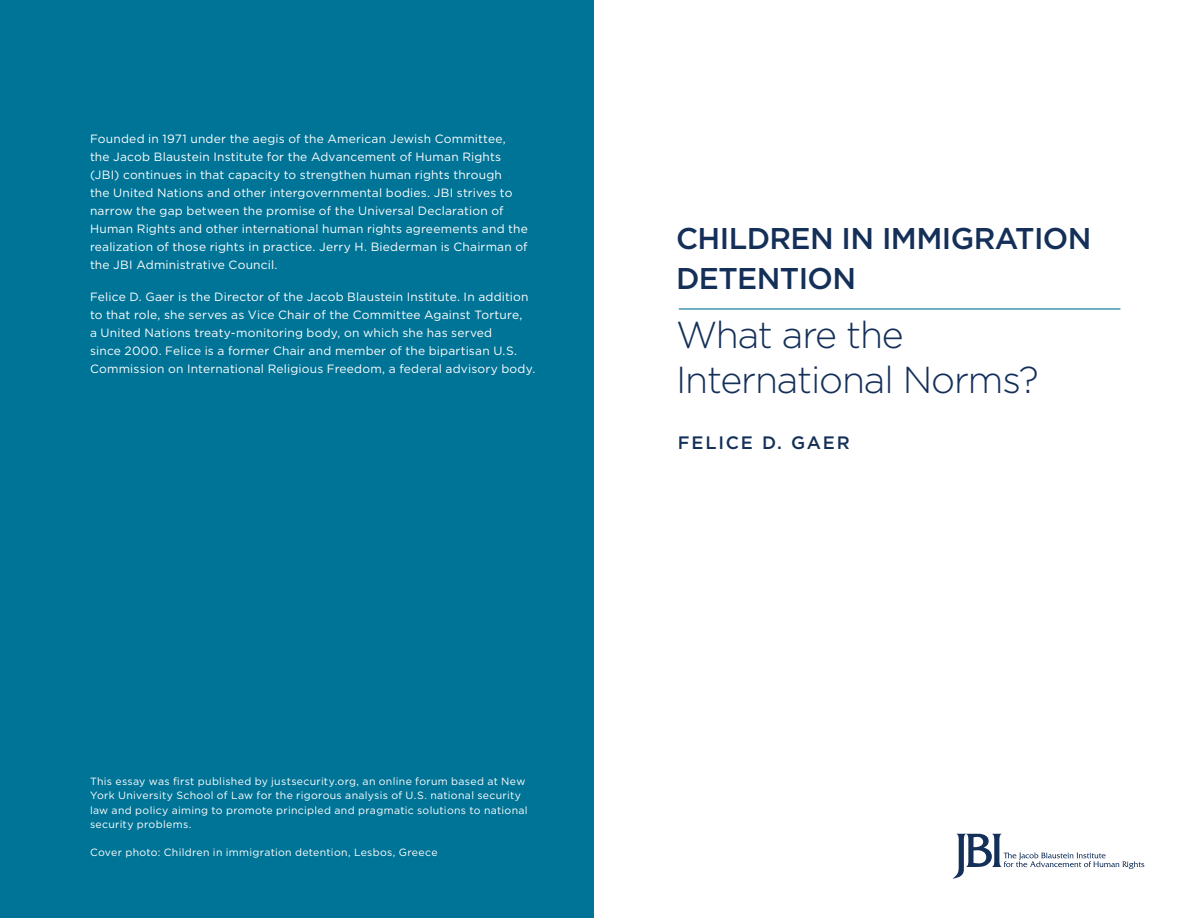
<style>
.page{position:relative;width:1188px;height:918px;background:#fff}
.page>*{position:absolute;margin:0;border:0;box-sizing:border-box;transform-origin:0 0}
.t1{font:300 37.5px/45px "Gotham";letter-spacing:-.03em;color:#143059}
.t2{font:500 30px/40.5px "Gotham";letter-spacing:-.02em;color:#143059}
.t3{font:500 18px "Gotham";letter-spacing:.1em;color:#143059}
.t4{font:12px/18px "Gotham";letter-spacing:.015em;color:#fff}
.t5{font:10.5px/14.2px "Gotham";letter-spacing:.03em;color:#fff}
</style>
<div class="page">
<div style="left:0;top:0;width:594px;height:918px;background:#007497"></div>
<hr style="left:679px;top:308px;width:441px;height:2px;background:#007497">
<svg style="left:953px;top:834px;width:191px;height:45px"></svg>
<p class="t4" style="left:90px;top:130px;width:439px">Founded in 1971 under the aegis of the American Jewish Committee, the Jacob Blaustein Institute for the Advancement of Human Rights (JBI) continues in that capacity to strengthen human rights through<br>the United Nations and other intergovernmental bodies. JBI strives to narrow the gap between the promise of the Universal Declaration of Human Rights and other international human rights agreements and the realization of those rights in practice. Jerry H. Biederman is Chairman of the JBI Administrative Council.</p>
<p class="t4" style="left:90px;top:287px;width:447px">Felice D. Gaer is the Director of the Jacob Blaustein Institute. In addition to that role, she serves as Vice Chair of the Committee Against Torture,<br>a United Nations treaty-monitoring body, on which she has served<br>since 2000. Felice is a former Chair and member of the bipartisan U.S.<br>Commission on International Religious Freedom, a federal advisory body.</p>
<p class="t5" style="left:90px;top:774px;width:439px">This essay was first published by justsecurity.org, an online forum based at New York University School of Law for the rigorous analysis of U.S. national security law and policy aiming to promote principled and pragmatic solutions to national security problems.</p>
<p class="t5" style="left:90px;top:845px;width:349px">Cover photo: Children in immigration detention, Lesbos, Greece</p>
<h2 class="t2" style="left:676px;top:217px;width:417px">CHILDREN IN IMMIGRATION<br>DETENTION</h2>
<h1 class="t1" style="left:676px;top:311px;width:364px">What are the<br>International Norms?</h1>
<h3 class="t3" style="left:678px;top:431px;width:173px">FELICE D. GAER</h3>
</div>
